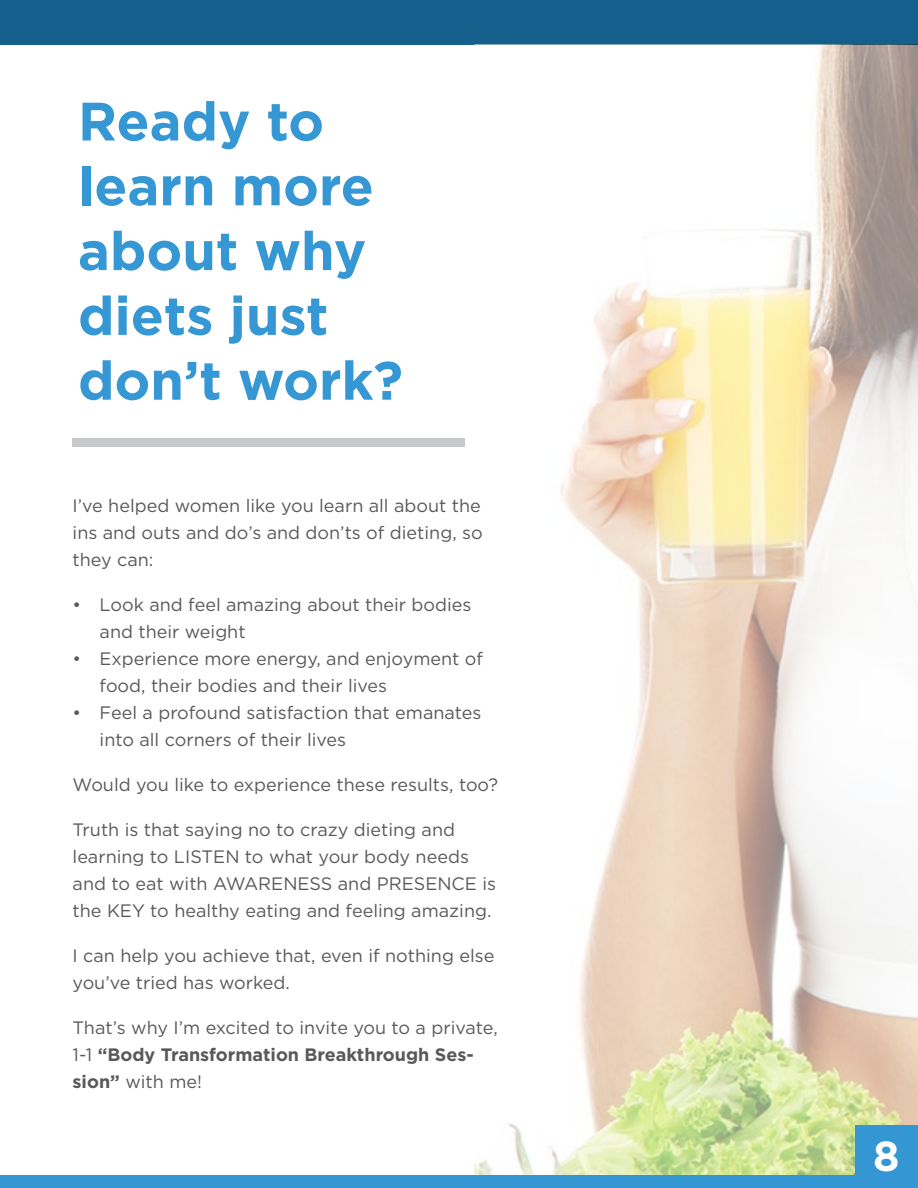
<style>
.page{position:relative;width:918px;height:1188px;background:#fff}
.page>*{position:absolute;margin:0;border:0;box-sizing:border-box;transform-origin:0 0}
.t1{font:700 54px/64.8px "Gotham";color:#3597d3}
.t2{font:700 42px "Gotham";color:#fff}
.t3{font:18px/27px "Gotham";color:#58595b}
.s1{font-weight:700}
</style>
<div class="page">
<div style="left:0;top:0;width:918px;height:45px;background:#145f8b"></div>
<img style="left:474px;top:45px;width:444px;height:1130px">
<div style="left:73px;top:438px;width:392px;height:8px;background:#c7c8ca"></div>
<div style="left:855px;top:1125px;width:63px;height:63px;background:#3497d3"></div>
<div style="left:0;top:1175px;width:918px;height:13px;background:#3497d3"></div>
<h1 class="t1" style="left:78px;top:88px;width:326px">Ready to learn more about why diets just don’t work?</h1>
<p class="t3" style="left:73px;top:492px;width:412px;text-align:justify">I’ve helped women like you learn all about the ins and outs and do’s and don’ts of dieting, so they can:</p>
<p class="t3" style="left:100px;top:591px;width:373px;text-indent:-27px">• Look and feel amazing about their bodies and their weight</p>
<p class="t3" style="left:100px;top:645px;width:385px;text-indent:-27px">• Experience more energy, and enjoyment of food, their bodies and their lives</p>
<p class="t3" style="left:100px;top:699px;width:383px;text-indent:-27px">• Feel a profound satisfaction that emanates into all corners of their lives</p>
<p class="t3" style="left:73px;top:771px;width:427px">Would you like to experience these results, too?</p>
<p class="t3" style="left:73px;top:816px;width:425px">Truth is that saying no to crazy dieting and learning to LISTEN to what your body needs and to eat with AWARENESS and PRESENCE is the KEY to healthy eating and feeling amazing.</p>
<p class="t3" style="left:73px;top:942px;width:423px">I can help you achieve that, even if nothing else you’ve tried has worked.</p>
<p class="t3" style="left:73px;top:1014px;width:427px">That’s why I’m excited to invite you to a private,<br>1-1 <span class="s1">“Body Transformation Breakthrough Ses&shy;sion”</span> with me!</p>
<h2 class="t2" style="left:873px;top:1132px;width:28px">8</h2>
</div>
